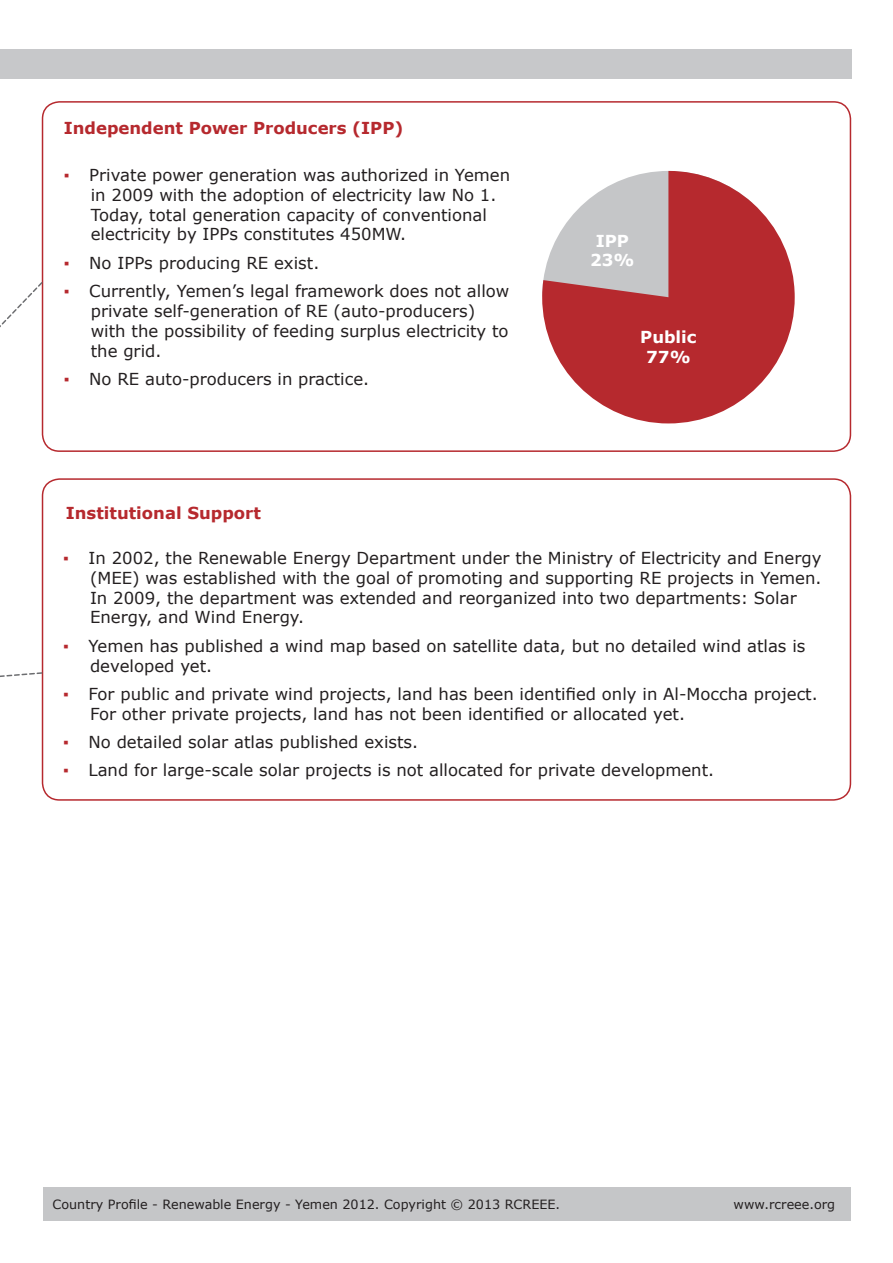
<style>
.page{position:relative;width:893px;height:1263px;background:#fff}
.page>*{position:absolute;margin:0;border:0;box-sizing:border-box;transform-origin:0 0}
.Paragraph_Style_2{font:16.5px/19.8px "Verdana";color:#231f20}
.t1{font:700 16.5px "Verdana";color:#b6292e}
.t2{font:700 16.5px "Verdana";color:#fff}
.t3{font:12.75px "Verdana";color:#231f20}
.s1{color:#b6292e}
</style>
<div class="page">
<div style="left:42px;top:101px;width:809px;height:351px;border:2px solid #b6292e;border-radius:17px"></div>
<div style="left:42px;top:478px;width:809px;height:323px;border:2px solid #b6292e;border-radius:17px"></div>
<div style="left:43px;top:1187px;width:807px;height:33px;background:#c5c6c8"></div>
<div style="left:0;top:49px;width:851px;height:29px;background:#c7c8ca"></div>
<svg style="left:0;top:281px;width:44px;height:315px"></svg>
<svg style="left:0;top:671px;width:43px;height:25px"></svg>
<svg style="left:542px;top:171px;width:253px;height:252px;fill:#b6292e"></svg>
<p class="t1" style="left:64px;top:116px;width:341px">Independent Power Producers (IPP)</p>
<p class="Paragraph_Style_2" style="left:91px;top:165px;width:421px;text-indent:-27px"><span class="s1">▪</span> Private power generation was authorized in Yemen in 2009 with the adoption of electricity law No 1.<br>Today, total generation capacity of conventional electricity by IPPs constitutes 450MW.</p>
<p class="Paragraph_Style_2" style="left:64px;top:253px;width:257px"><span class="s1">▪</span> No IPPs producing RE exist.</p>
<p class="Paragraph_Style_2" style="left:91px;top:281px;width:420px;text-indent:-27px"><span class="s1">▪</span> Currently, Yemen’s legal framework does not allow private self-generation of RE (auto-producers) with the possibility of feeding surplus electricity to the grid.</p>
<p class="Paragraph_Style_2" style="left:64px;top:369px;width:307px"><span class="s1">▪</span> No RE auto-producers in practice.</p>
<p class="t1" style="left:66px;top:501px;width:197px">Institutional Support</p>
<p class="t2" style="left:596px;top:229px;width:35px">IPP</p>
<p class="t2" style="left:590px;top:249px;width:46px">23%</p>
<p class="t2" style="left:640px;top:325px;width:58px">Public</p>
<p class="t2" style="left:646px;top:345px;width:46px">77%</p>
<p class="Paragraph_Style_2" style="left:90px;top:548px;width:733px;text-indent:-27px"><span class="s1">▪</span> In 2002, the Renewable Energy Department under the Ministry of Electricity and Energy (MEE) was established with the goal of promoting and supporting RE projects in Yemen.<br>In 2009, the department was extended and reorganized into two departments: Solar Energy, and Wind Energy.</p>
<p class="Paragraph_Style_2" style="left:90px;top:636px;width:717px;text-indent:-27px"><span class="s1">▪</span> Yemen has published a wind map based on satellite data, but no detailed wind atlas is developed yet.</p>
<p class="Paragraph_Style_2" style="left:90px;top:684px;width:729px;text-indent:-27px"><span class="s1">▪</span> For public and private wind projects, land has been identified only in Al-Moccha project.<br>For other private projects, land has not been identified or allocated yet.</p>
<p class="Paragraph_Style_2" style="left:63px;top:732px;width:357px"><span class="s1">▪</span> No detailed solar atlas published exists.</p>
<p class="Paragraph_Style_2" style="left:63px;top:760px;width:653px"><span class="s1">▪</span> Land for large-scale solar projects is not allocated for private development.</p>
<p class="t3" style="left:53px;top:1195px;width:509px">Country Profile - Renewable Energy - Yemen 2012. Copyright © 2013 RCREEE.</p>
<p class="t3" style="left:734px;top:1195px;width:103px">www.rcreee.org</p>
</div>
